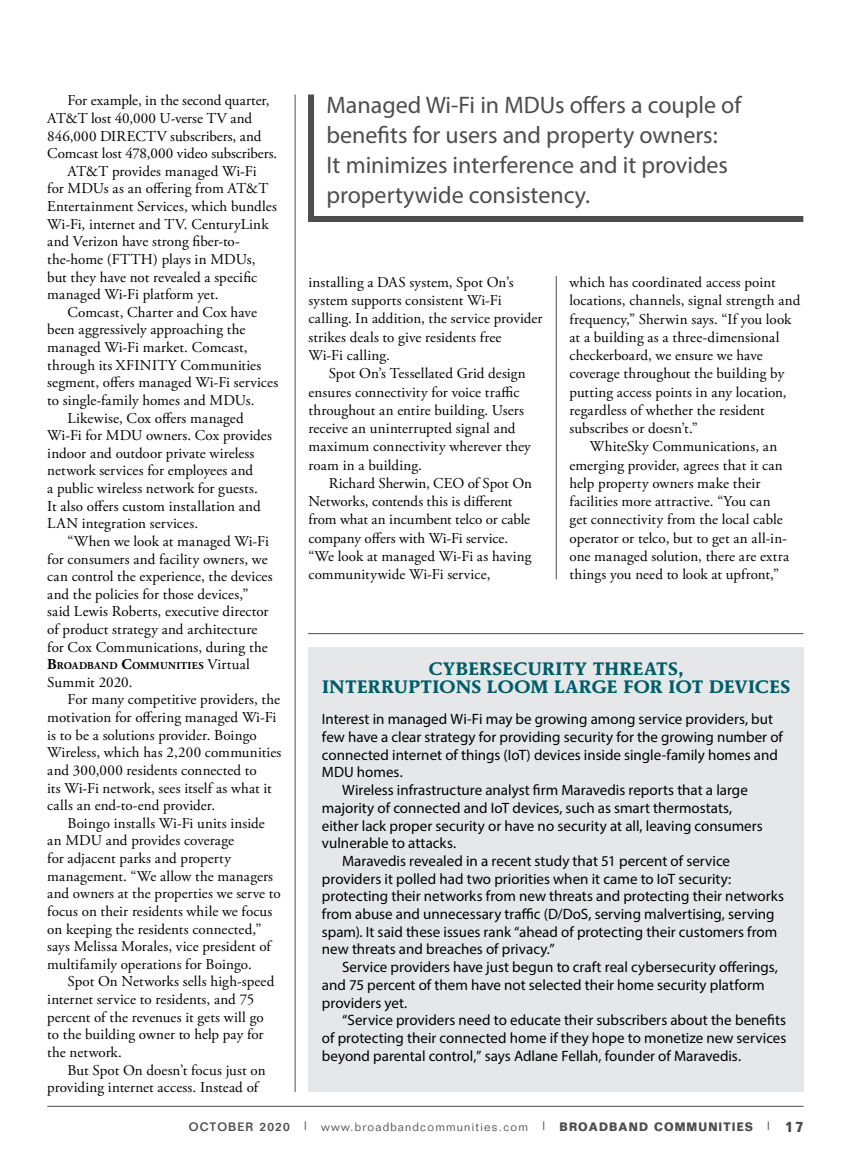
<style>
.page{position:relative;width:851px;height:1161px;background:#fff}
.page>*{position:absolute;margin:0;border:0;box-sizing:border-box;transform-origin:0 0}
.t1{font:24px/30px "Myriad Pro";color:#4d4d4f}
.t2{font:700 18px/18px "AT Mendoza Roman";letter-spacing:.005em;color:#005c68;text-align:center}
.t3{font:15px/18.3px "Adobe Garamond Pro";letter-spacing:.005em;color:#000}
.t4{font:15px "Myriad Pro";color:#000}
.t5{font:300 12px "Folio";letter-spacing:.1em;color:#4d4d4f}
.t6{font:700 10.5px "Adobe Garamond Pro";letter-spacing:.03em;color:#000}
.s1{font-size:15px}
.s2{font-weight:400;font-size:15px}
.s3{font-weight:500}
.s4{font-weight:700}
.s5{font-weight:700;font-size:15px}
</style>
<div class="page">
<hr style="left:295px;top:94px;width:1px;height:998px;background:#4d4d4f">
<hr style="left:47px;top:1106px;width:756px;height:1px;background:#4d4d4f">
<hr style="left:556px;top:276px;width:1px;height:303px;background:#4d4d4f">
<div style="left:308px;top:647px;width:495px;height:445px;background:#e6e7e8"></div>
<hr style="left:308px;top:633px;width:495px;height:1px;background:#4d4d4f">
<svg style="left:308px;top:94px;width:496px;height:128px"></svg>
<p class="t3" style="left:68px;top:92px;width:203px">For example, in the second quarter,</p>
<p class="t3" style="left:47px;top:110px;width:206px">AT&amp;T lost 40,000 U-verse TV and</p>
<p class="t3" style="left:47px;top:127px;width:215px">846,000 DIRECTV subscribers, and</p>
<p class="t3" style="left:47px;top:145px;width:231px">Comcast lost 478,000 video subscribers.</p>
<p class="t3" style="left:68px;top:163px;width:190px">AT&amp;T provides managed Wi-Fi</p>
<p class="t3" style="left:47px;top:180px;width:223px">for MDUs as an offering from AT&amp;T</p>
<p class="t3" style="left:47px;top:198px;width:231px">Entertainment Services, which bundles</p>
<p class="t3" style="left:47px;top:215px;width:223px">Wi-Fi, internet and TV. CenturyLink</p>
<p class="t3" style="left:47px;top:233px;width:194px">and Verizon have strong fiber-to-</p>
<p class="t3" style="left:47px;top:251px;width:210px">the-home (FTTH) plays in MDUs,</p>
<p class="t3" style="left:47px;top:268px;width:211px">but they have not revealed a specific</p>
<p class="t3" style="left:47px;top:286px;width:173px">managed Wi-Fi platform yet.</p>
<p class="t3" style="left:68px;top:304px;width:191px">Comcast, Charter and Cox have</p>
<p class="t3" style="left:47px;top:321px;width:199px">been aggressively approaching the</p>
<p class="t3" style="left:47px;top:339px;width:202px">managed Wi-Fi market. Comcast,</p>
<p class="t3" style="left:47px;top:356px;width:216px">through its XFINITY Communities</p>
<p class="t3" style="left:47px;top:374px;width:232px">segment, offers managed Wi-Fi services</p>
<p class="t3" style="left:47px;top:392px;width:209px">to single-family homes and MDUs.</p>
<p class="t3" style="left:68px;top:409px;width:178px">Likewise, Cox offers managed</p>
<p class="t3" style="left:47px;top:427px;width:226px">Wi-Fi for MDU owners. Cox provides</p>
<p class="t3" style="left:47px;top:445px;width:209px">indoor and outdoor private wireless</p>
<p class="t3" style="left:47px;top:462px;width:207px">network services for employees and</p>
<p class="t3" style="left:47px;top:480px;width:212px">a public wireless network for guests.</p>
<p class="t3" style="left:47px;top:497px;width:215px">It also offers custom installation and</p>
<p class="t3" style="left:47px;top:515px;width:152px">LAN integration services.</p>
<p class="t3" style="left:68px;top:533px;width:203px">“When we look at managed Wi-Fi</p>
<p class="t3" style="left:47px;top:550px;width:222px">for consumers and facility owners, we</p>
<p class="t3" style="left:47px;top:568px;width:227px">can control the experience, the devices</p>
<p class="t3" style="left:47px;top:586px;width:203px">and the policies for those devices,”</p>
<p class="t3" style="left:47px;top:603px;width:223px">said Lewis Roberts, executive director</p>
<p class="t3" style="left:47px;top:621px;width:211px">of product strategy and architecture</p>
<p class="t3" style="left:47px;top:638px;width:222px">for Cox Communications, during the</p>
<p class="t6" style="left:47px;top:660px;width:204px"><span class="s1">B</span>ROADBAND <span class="s1">C</span>OMMUNITIES <span class="s2">Virtual</span></p>
<p class="t3" style="left:47px;top:673px;width:87px">Summit 2020.</p>
<p class="t3" style="left:67px;top:691px;width:214px">For many competitive providers, the</p>
<p class="t3" style="left:47px;top:709px;width:231px">motivation for offering managed Wi-Fi</p>
<p class="t3" style="left:47px;top:726px;width:211px">is to be a solutions provider. Boingo</p>
<p class="t3" style="left:47px;top:744px;width:236px">Wireless, which has 2,200 communities</p>
<p class="t3" style="left:47px;top:762px;width:211px">and 300,000 residents connected to</p>
<p class="t3" style="left:47px;top:779px;width:226px">its Wi-Fi network, sees itself as what it</p>
<p class="t3" style="left:47px;top:797px;width:169px">calls an end-to-end provider.</p>
<p class="t3" style="left:67px;top:814px;width:199px">Boingo installs Wi-Fi units inside</p>
<p class="t3" style="left:47px;top:832px;width:188px">an MDU and provides coverage</p>
<p class="t3" style="left:47px;top:850px;width:185px">for adjacent parks and property</p>
<p class="t3" style="left:47px;top:867px;width:227px">management. “We allow the managers</p>
<p class="t3" style="left:47px;top:885px;width:235px">and owners at the properties we serve to</p>
<p class="t3" style="left:47px;top:903px;width:227px">focus on their residents while we focus</p>
<p class="t3" style="left:47px;top:920px;width:216px">on keeping the residents connected,”</p>
<p class="t3" style="left:47px;top:938px;width:225px">says Melissa Morales, vice president of</p>
<p class="t3" style="left:47px;top:955px;width:206px">multifamily operations for Boingo.</p>
<p class="t3" style="left:67px;top:973px;width:208px">Spot On Networks sells high-speed</p>
<p class="t3" style="left:47px;top:991px;width:208px">internet service to residents, and 75</p>
<p class="t3" style="left:47px;top:1008px;width:218px">percent of the revenues it gets will go</p>
<p class="t3" style="left:47px;top:1026px;width:218px">to the building owner to help pay for</p>
<p class="t3" style="left:47px;top:1044px;width:76px">the network.</p>
<p class="t3" style="left:67px;top:1061px;width:199px">But Spot On doesn’t focus just on</p>
<p class="t3" style="left:47px;top:1079px;width:212px">providing internet access. Instead of</p>
<h1 class="t1" style="left:326px;top:89px;width:416px">Managed Wi-Fi in MDUs offers a couple of benefits for users and property owners:<br>It minimizes interference and it provides propertywide consistency.</h1>
<p class="t3" style="left:308px;top:274px;width:236px">installing a DAS system, Spot On’s system supports consistent Wi-Fi calling. In addition, the service provider strikes deals to give residents free<br>Wi-Fi calling.</p>
<p class="t3" style="left:308px;top:365px;width:224px;text-indent:20px">Spot On’s Tessellated Grid design ensures connectivity for voice traffic throughout an entire building. Users receive an uninterrupted signal and maximum connectivity wherever they roam in a building.</p>
<p class="t3" style="left:308px;top:474px;width:225px;text-indent:20px">Richard Sherwin, CEO of Spot On Networks, contends this is different from what an incumbent telco or cable company offers with Wi-Fi service. “We look at managed Wi-Fi as having communitywide Wi-Fi service,</p>
<p class="t3" style="left:569px;top:274px;width:208px">which has coordinated access point</p>
<p class="t3" style="left:569px;top:292px;width:232px">locations, channels, signal strength and</p>
<p class="t3" style="left:569px;top:310px;width:223px">frequency,” Sherwin says. “If you look</p>
<p class="t3" style="left:569px;top:328px;width:211px">at a building as a three-dimensional</p>
<p class="t3" style="left:569px;top:347px;width:195px">checkerboard, we ensure we have</p>
<p class="t3" style="left:569px;top:365px;width:216px">coverage throughout the building by</p>
<p class="t3" style="left:569px;top:383px;width:218px">putting access points in any location,</p>
<p class="t3" style="left:569px;top:401px;width:197px">regardless of whether the resident</p>
<p class="t3" style="left:569px;top:420px;width:130px">subscribes or doesn’t.”</p>
<p class="t3" style="left:589px;top:438px;width:189px">WhiteSky Communications, an</p>
<p class="t3" style="left:569px;top:456px;width:215px">emerging provider, agrees that it can</p>
<p class="t3" style="left:569px;top:474px;width:192px">help property owners make their</p>
<p class="t3" style="left:569px;top:493px;width:202px">facilities more attractive. “You can</p>
<p class="t3" style="left:569px;top:511px;width:214px">get connectivity from the local cable</p>
<p class="t3" style="left:569px;top:529px;width:219px">operator or telco, but to get an all-in-</p>
<p class="t3" style="left:569px;top:547px;width:221px">one managed solution, there are extra</p>
<p class="t3" style="left:569px;top:566px;width:211px">things you need to look at upfront,”</p>
<p class="t2" style="left:322px;top:660px;width:469px">CYBERSECURITY THREATS,<br>INTERRUPTIONS LOOM LARGE FOR IOT DEVICES</p>
<p class="t4" style="left:322px;top:710px;width:452px">Interest in managed Wi-Fi may be growing among service providers, but</p>
<p class="t4" style="left:322px;top:728px;width:462px">few have a clear strategy for providing security for the growing number of</p>
<p class="t4" style="left:322px;top:745px;width:457px">connected internet of things (IoT) devices inside single-family homes and</p>
<p class="t4" style="left:322px;top:763px;width:82px">MDU homes.</p>
<p class="t4" style="left:342px;top:781px;width:407px">Wireless infrastructure analyst firm Maravedis reports that a large</p>
<p class="t4" style="left:322px;top:799px;width:412px">majority of connected and IoT devices, such as smart thermostats,</p>
<p class="t4" style="left:322px;top:816px;width:442px">either lack proper security or have no security at all, leaving consumers</p>
<p class="t4" style="left:322px;top:834px;width:136px">vulnerable to attacks.</p>
<p class="t4" style="left:342px;top:852px;width:389px">Maravedis revealed in a recent study that 51 percent of service</p>
<p class="t4" style="left:322px;top:869px;width:411px">providers it polled had two priorities when it came to IoT security:</p>
<p class="t4" style="left:322px;top:887px;width:463px">protecting their networks from new threats and protecting their networks</p>
<p class="t4" style="left:322px;top:905px;width:454px">from abuse and unnecessary traffic (D/DoS, serving malvertising, serving</p>
<p class="t4" style="left:322px;top:922px;width:457px">spam). It said these issues rank “ahead of protecting their customers from</p>
<p class="t4" style="left:322px;top:940px;width:234px">new threats and breaches of privacy.”</p>
<p class="t4" style="left:342px;top:958px;width:437px">Service providers have just begun to craft real cybersecurity offerings,</p>
<p class="t4" style="left:322px;top:976px;width:444px">and 75 percent of them have not selected their home security platform</p>
<p class="t4" style="left:322px;top:993px;width:87px">providers yet.</p>
<p class="t4" style="left:342px;top:1011px;width:445px">“Service providers need to educate their subscribers about the benefits</p>
<p class="t4" style="left:322px;top:1029px;width:466px">of protecting their connected home if they hope to monetize new services</p>
<p class="t4" style="left:322px;top:1046px;width:420px">beyond parental control,” says Adlane Fellah, founder of Maravedis.</p>
<p class="t5" style="left:189px;top:1120px;width:616px"><span class="s3">OCTOBER 2020 |</span> www.broadbandcommunities.com <span class="s3">|</span> <span class="s4">BROADBAND COMMUNITIES</span> <span class="s3">|</span> <span class="s5">17</span></p>
</div>
